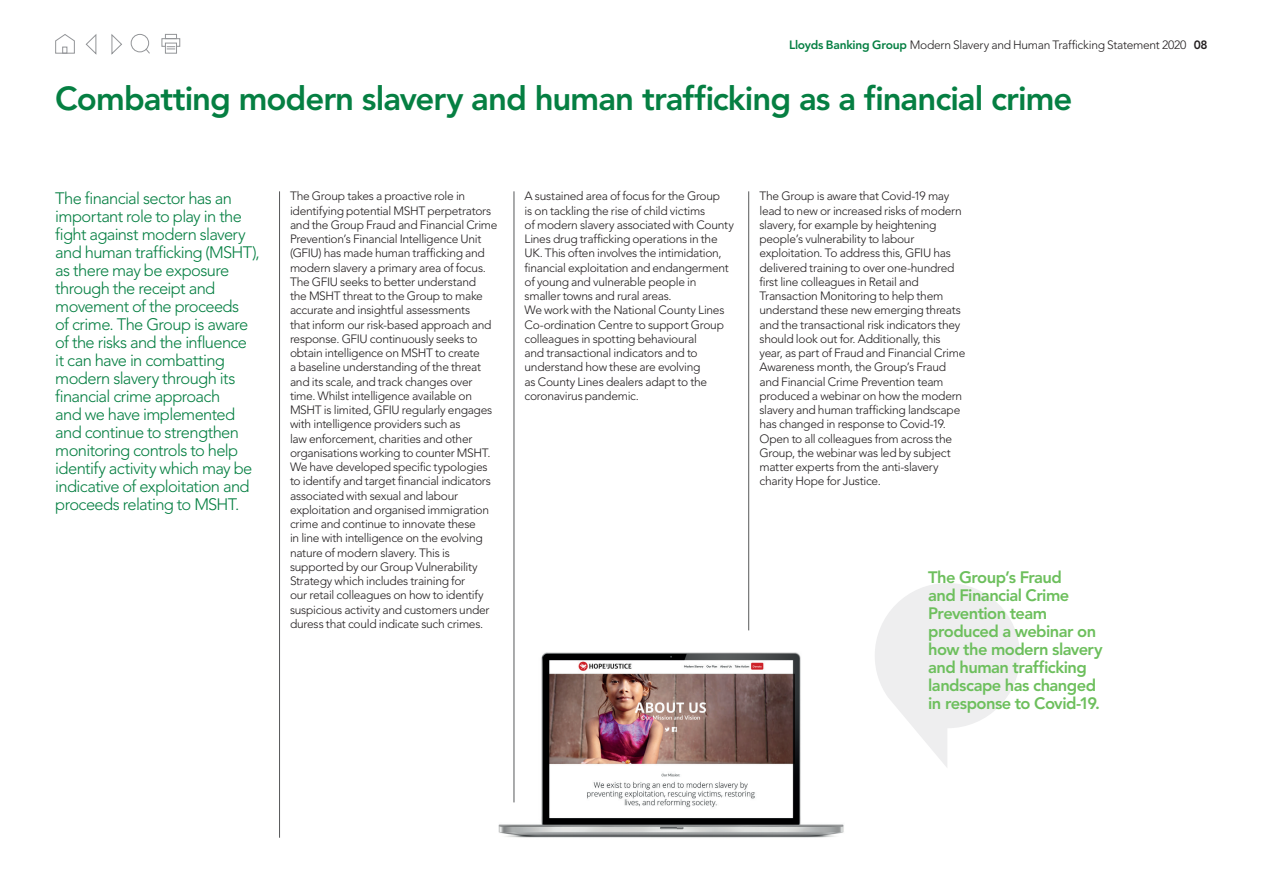
<style>
.page{position:relative;width:1263px;height:893px;background:#fff}
.page>*{position:absolute;margin:0;border:0;box-sizing:border-box;transform-origin:0 0}
.t1{font:800 33px "Avenir LT Std";letter-spacing:-.03em;color:#057f42}
.t2{font:300 16.5px/18px "Avenir LT Std";letter-spacing:-.04em;color:#057f42}
.t3{font:800 16.5px/18px "Avenir LT Std";letter-spacing:-.035em;color:#6dbf5d}
.t4{font:300 12px/14.2px "Avenir LT Std";letter-spacing:-.025em;color:#231f20}
.s1{font-weight:800;color:#057f42}
.s2{font-weight:800}
</style>
<div class="page">
<hr style="left:514px;top:191px;width:1px;height:611px;background:#57585a">
<hr style="left:748px;top:191px;width:1px;height:439px;background:#57585a">
<svg style="left:85px;top:34px;width:12px;height:21px"></svg>
<svg style="left:111px;top:34px;width:11px;height:21px"></svg>
<svg style="left:55px;top:34px;width:20px;height:20px"></svg>
<div style="left:131px;top:34px;width:18px;height:18px;border:1px solid #939598;border-radius:50%"></div>
<svg style="left:145px;top:48px;width:5px;height:6px"></svg>
<div style="left:162px;top:38px;width:18px;height:9px;border:1px solid #939598"></div>
<div style="left:165px;top:43px;width:12px;height:11px;background:#fff;border:1px solid #939598"></div>
<div style="left:165px;top:34px;width:12px;height:5px;border:1px solid #939598"></div>
<svg style="left:167px;top:46px;width:8px;height:4px"></svg>
<hr style="left:279px;top:191px;width:1px;height:647px;background:#57585a">
<img style="left:498px;top:620px;width:346px;height:218px">
<svg style="left:875px;top:583px;width:145px;height:184px"></svg>
<p class="t4" style="left:789px;top:38px;width:420px"><span class="s1">Lloyds Banking Group</span> Modern Slavery and Human Trafficking Statement 2020 <span class="s2">08</span></p>
<h1 class="t1" style="left:55px;top:79px;width:1018px">Combatting modern slavery and human trafficking as a financial crime</h1>
<p class="t2" style="left:55px;top:189px;width:206px">The financial sector has an important role to play in the fight against modern slavery and human trafficking (MSHT), as there may be exposure through the receipt and movement of the proceeds<br>of crime. The Group is aware of the risks and the influence it can have in combatting modern slavery through its financial crime approach<br>and we have implemented and continue to strengthen monitoring controls to help identify activity which may be indicative of exploitation and proceeds relating to MSHT.</p>
<p class="t4" style="left:290px;top:189px;width:209px">The Group takes a proactive role in identifying potential MSHT perpetrators and the Group Fraud and Financial Crime Prevention’s Financial Intelligence Unit (GFIU) has made human trafficking and modern slavery a primary area of focus.<br>The GFIU seeks to better understand<br>the MSHT threat to the Group to make accurate and insightful assessments<br>that inform our risk-based approach and response. GFIU continuously seeks to obtain intelligence on MSHT to create<br>a baseline understanding of the threat and its scale, and track changes over time. Whilst intelligence available on MSHT is limited, GFIU regularly engages with intelligence providers such as<br>law enforcement, charities and other organisations working to counter MSHT.<br>We have developed specific typologies to identify and target financial indicators associated with sexual and labour exploitation and organised immigration crime and continue to innovate these<br>in line with intelligence on the evolving nature of modern slavery. This is supported by our Group Vulnerability Strategy which includes training for<br>our retail colleagues on how to identify suspicious activity and customers under duress that could indicate such crimes.</p>
<p class="t4" style="left:525px;top:189px;width:211px">A sustained area of focus for the Group<br>is on tackling the rise of child victims<br>of modern slavery associated with County Lines drug trafficking operations in the UK. This often involves the intimidation, financial exploitation and endangerment of young and vulnerable people in smaller towns and rural areas.<br>We work with the National County Lines Co-ordination Centre to support Group colleagues in spotting behavioural<br>and transactional indicators and to understand how these are evolving<br>as County Lines dealers adapt to the coronavirus pandemic.</p>
<p class="t4" style="left:759px;top:189px;width:207px">The Group is aware that Covid-19 may lead to new or increased risks of modern slavery, for example by heightening people’s vulnerability to labour exploitation. To address this, GFIU has delivered training to over one-hundred first line colleagues in Retail and Transaction Monitoring to help them understand these new emerging threats and the transactional risk indicators they should look out for. Additionally, this year, as part of Fraud and Financial Crime Awareness month, the Group’s Fraud and Financial Crime Prevention team produced a webinar on how the modern slavery and human trafficking landscape has changed in response to Covid-19.<br>Open to all colleagues from across the Group, the webinar was led by subject matter experts from the anti-slavery charity Hope for Justice.</p>
<h2 class="t3" style="left:928px;top:568px;width:176px">The Group’s Fraud<br>and Financial Crime<br>Prevention team produced a webinar on how the modern slavery and human trafficking landscape has changed in response to Covid-19.</h2>
</div>
